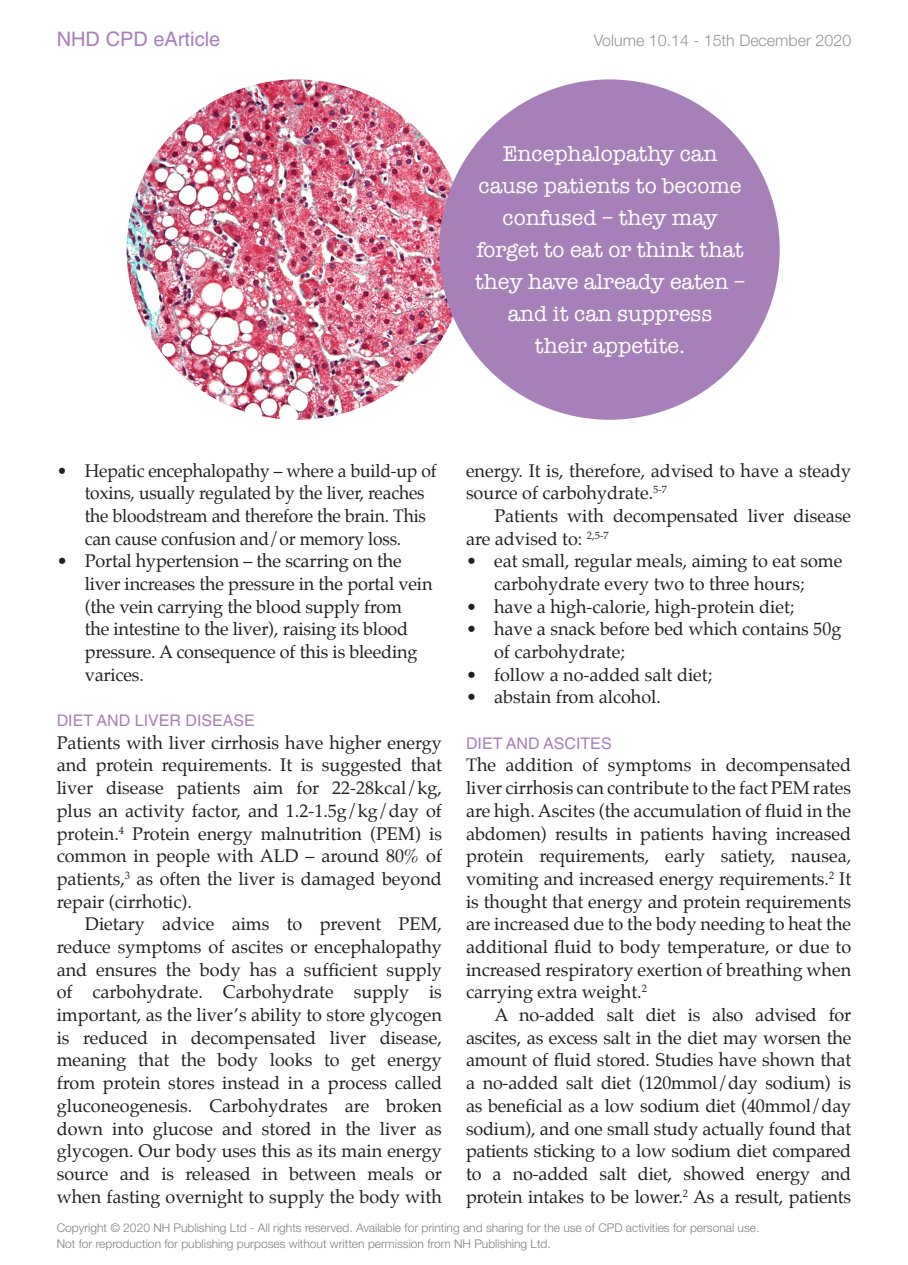
<style>
.page{position:relative;width:908px;height:1265px;background:#fff}
.page>*{position:absolute;margin:0;border:0;box-sizing:border-box;transform-origin:0 0}
.quote_text{font:22px/32px "American Typewriter";color:#fff;text-align:center}
.Running_Page_Head{font:20px "Helvetica";color:#a880b9}
.body_text{font:18px/22.6px "Palatino";color:#231f20}
.Para_head{font:16px "Helvetica";color:#a880b9}
.Running_Page_Head-2{font:300 16px "Helvetica Neue";color:#939598}
.body_text-2{font:300 12px/16px "Helvetica Neue";color:#808285}
</style>
<div class="page">
<img style="left:127px;top:79px;width:340px;height:341px;border-radius:170px">
<div style="left:439px;top:79px;width:340px;height:341px;background:#a880b9;border-radius:50%"></div>
<p class="Running_Page_Head" style="left:57px;top:27px;width:165px">NHD CPD eArticle</p>
<p class="Running_Page_Head-2" style="left:593px;top:31px;width:259px">Volume 10.14 - 15th December 2020</p>
<p class="quote_text" style="left:475px;top:137px;width:271px">Encephalopathy can cause patients to become confused – they may forget to eat or think that they have already eaten – and it can suppress<br>their appetite.</p>
<p class="body_text" style="left:85px;top:459px;width:353px;text-indent:-28px">• Hepatic encephalopathy – where a build-up of toxins, usually regulated by the liver, reaches the bloodstream and therefore the brain. This can cause confusion and/or memory loss.</p>
<p class="body_text" style="left:85px;top:549px;width:349px;text-indent:-28px">• Portal hypertension – the scarring on the liver increases the pressure in the portal vein (the vein carrying the blood supply from<br>the intestine to the liver), raising its blood pressure. A consequence of this is bleeding varices.</p>
<p class="Para_head" style="left:57px;top:711px;width:200px">DIET AND LIVER DISEASE</p>
<p class="body_text" style="left:57px;top:731px;width:386px;text-align:justify">Patients with liver cirrhosis have higher energy and protein requirements. It is suggested that liver disease patients aim for 22-28kcal/kg, plus an activity factor, and 1.2-1.5g/kg/day of protein.<sup>4</sup> Protein energy malnutrition (PEM) is common in people with ALD – around 80% of patients,<sup>3</sup> as often the liver is damaged beyond repair (cirrhotic).</p>
<p class="body_text" style="left:57px;top:912px;width:386px;text-align:justify;text-indent:28px">Dietary advice aims to prevent PEM, reduce symptoms of ascites or encephalopathy and ensures the body has a sufficient supply of carbohydrate. Carbohydrate supply is important, as the liver’s ability to store glycogen is reduced in decompensated liver disease, meaning that the body looks to get energy from protein stores instead in a process called gluconeogenesis. Carbohydrates are broken down into glucose and stored in the liver as glycogen. Our body uses this as its main energy source and is released in between meals or when fasting overnight to supply the body with</p>
<p class="body_text" style="left:466px;top:459px;width:386px">energy. It is, therefore, advised to have a steady source of carbohydrate.<sup>5-7</sup></p>
<p class="body_text" style="left:466px;top:504px;width:386px;text-indent:28px">Patients with decompensated liver disease are advised to: <sup>2,5-7</sup></p>
<p class="body_text" style="left:466px;top:549px;width:378px;text-align:center">• eat small, regular meals, aiming to eat some carbohydrate every two to three hours;</p>
<p class="body_text" style="left:466px;top:595px;width:330px">• have a high-calorie, high-protein diet;</p>
<p class="body_text" style="left:494px;top:617px;width:348px;text-indent:-28px">• have a snack before bed which contains 50g of carbohydrate;</p>
<p class="body_text" style="left:466px;top:663px;width:248px">• follow a no-added salt diet;</p>
<p class="body_text" style="left:466px;top:685px;width:196px">• abstain from alcohol.</p>
<p class="Para_head" style="left:466px;top:733px;width:147px">DIET AND ASCITES</p>
<p class="body_text" style="left:466px;top:754px;width:386px;text-align:justify">The addition of symptoms in decompensated liver cirrhosis can contribute to the fact PEM rates are high. Ascites (the accumulation of fluid in the abdomen) results in patients having increased protein requirements, early satiety, nausea, vomiting and increased energy requirements.<sup>2</sup> It is thought that energy and protein requirements are increased due to the body needing to heat the additional fluid to body temperature, or due to increased respiratory exertion of breathing when carrying extra weight.<sup>2</sup></p>
<p class="body_text" style="left:466px;top:1003px;width:386px;text-align:justify;text-indent:28px">A no-added salt diet is also advised for ascites, as excess salt in the diet may worsen the amount of fluid stored. Studies have shown that a no-added salt diet (120mmol/day sodium) is as beneficial as a low sodium diet (40mmol/day sodium), and one small study actually found that patients sticking to a low sodium diet compared to a no-added salt diet, showed energy and protein intakes to be lower.<sup>2</sup> As a result, patients</p>
<p class="body_text-2" style="left:57px;top:1219px;width:703px">Copyright © 2020 NH Publishing Ltd - All rights reserved. Available for printing and sharing for the use of CPD activities for personal use.<br>Not for reproduction for publishing purposes without written permission from NH Publishing Ltd.</p>
</div>
